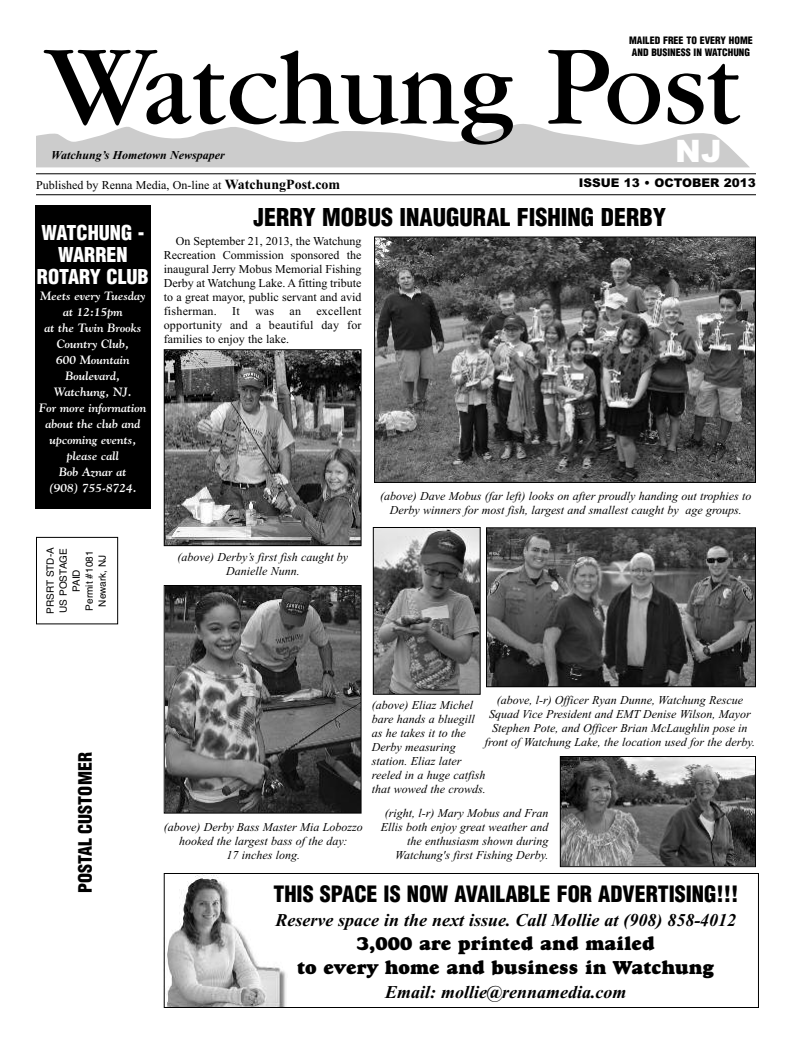
<style>
.page{position:relative;width:792px;height:1044px;background:#fff}
.page>*{position:absolute;margin:0;border:0;box-sizing:border-box;transform-origin:0 0}
.t1{font:108.5px "Garamond";color:#000}
.t2{font:900 31px "Arial";color:#fff}
.t3{font:900 condensed 24px "Helvetica";color:#000}
.t4{font:900 condensed 22px "Helvetica";color:#000}
.t5{font:900 condensed 20px/22px "Helvetica";color:#fff;text-align:center}
.t6{font:19px/24px "Goudy Heavyface";color:#000;text-align:center}
.t7{font:italic 700 18px "Times New Roman";color:#000}
.t8{font:900 condensed 18px "Helvetica";color:#000}
.t9{font:italic 12px/14px "Times New Roman";color:#000;text-align:center}
.t10{font:12px/14px "Times New Roman";color:#000;text-align:justify}
.t11{font:italic 700 12px/16px "Goudy";color:#fff;text-align:center}
.t12{font:italic 700 12px "Times New Roman";color:#000}
.t13{font:900 12px "Arial";color:#000}
.t14{font:10px/13px "Helvetica";color:#000;text-align:center}
.t15{font:900 condensed 10px/12px "Helvetica";color:#000}
.s1{font-size:117.8px}
.s2{font-weight:700;font-size:14px}
</style>
<div class="page">
<svg style="left:36px;top:124px;width:713px;height:43px"></svg>
<hr style="left:36px;top:173px;width:720px;height:1px;background:#000">
<hr style="left:36px;top:194px;width:720px;height:1px;background:#000">
<div style="left:35px;top:205px;width:115px;height:304px;background:#000"></div>
<div style="left:36px;top:537px;width:82px;height:87px;border:1px solid #000"></div>
<img style="left:167px;top:875px;width:119px;height:131px">
<div style="left:164px;top:873px;width:595px;height:135px;border:1px solid #000"></div>
<img style="left:166px;top:351px;width:194px;height:193px">
<div style="left:164px;top:349px;width:198px;height:197px;border:1px solid #000"></div>
<img style="left:166px;top:587px;width:194px;height:225px">
<div style="left:164px;top:585px;width:198px;height:229px;border:1px solid #000"></div>
<img style="left:375px;top:529px;width:104px;height:164px">
<div style="left:373px;top:527px;width:108px;height:168px;border:1px solid #000"></div>
<img style="left:376px;top:238px;width:378px;height:243px">
<div style="left:374px;top:236px;width:382px;height:247px;border:1px solid #000"></div>
<img style="left:562px;top:758px;width:192px;height:107px">
<div style="left:560px;top:756px;width:196px;height:111px;border:1px solid #000"></div>
<img style="left:488px;top:529px;width:266px;height:156px">
<div style="left:486px;top:527px;width:270px;height:160px;border:1px solid #000"></div>
<p class="t15" style="left:629px;top:34px;width:125px">MAILED FREE TO EVERY HOME<br>AND BUSINESS IN WATCHUNG</p>
<h1 class="t1" style="left:46px;top:52px;width:697px"><span class="s1">W</span>atchung <span class="s1">P</span>ost</h1>
<p class="t12" style="left:51px;top:148px;width:175px">Watchung’s Hometown Newspaper</p>
<h2 class="t2" style="left:675px;top:133px;width:48px">NJ</h2>
<p class="t10" style="left:36px;top:178px;width:306px">Published by Renna Media, On-line at <span class="s2">WatchungPost.com</span></p>
<p class="t13" style="left:579px;top:176px;width:179px">ISSUE 13 • OCTOBER 2013</p>
<h3 class="t5" style="left:37px;top:222px;width:113px">WATCHUNG -<br>WARREN<br>ROTARY CLUB</h3>
<p class="t11" style="left:39px;top:287px;width:109px">Meets every Tuesday at 12:15pm<br>at the Twin Brooks<br>Country Club,<br>600 Mountain<br>Boulevard,<br>Watchung, NJ.<br>For more information about the club and upcoming events, please call<br>Bob Aznar at<br>(908) 755-8724.</p>
<h3 class="t3" style="left:253px;top:204px;width:414px">JERRY MOBUS INAUGURAL FISHING DERBY</h3>
<p class="t10" style="left:164px;top:234px;width:199px;text-indent:12px">On September 21, 2013, the Watchung Recreation Commission sponsored the inaugural Jerry Mobus Memorial Fishing Derby at Watchung Lake. A fitting tribute to a great mayor, public servant and avid fisherman.</p>
<p class="t10" style="left:164px;top:304px;width:199px;text-indent:153px">excellent opportunity and a beautiful day for families to enjoy the lake.</p>
<p class="t10" style="left:232px;top:304px;width:9px">It</p>
<p class="t10" style="left:255px;top:304px;width:21px">was</p>
<p class="t10" style="left:289px;top:304px;width:13px">an</p>
<p class="t9" style="left:380px;top:489px;width:373px">(above) Dave Mobus (far left) looks on after proudly handing out trophies to<br>Derby winners for most fish, largest and smallest caught by age groups.</p>
<p class="t14" style="left:44px;top:614px;width:68px;rotate:-90deg">PRSRT STD-A<br>US POSTAGE<br>PAID<br>Permit #1081<br>Newark, NJ</p>
<h3 class="t8" style="left:75px;top:893px;width:142px;rotate:-90deg">POSTAL CUSTOMER</h3>
<p class="t9" style="left:177px;top:550px;width:172px">(above) Derby’s first fish caught by<br>Danielle Nunn.</p>
<p class="t9" style="left:164px;top:820px;width:201px">(above) Derby Bass Master Mia Lobozzo hooked the largest bass of the day:<br>17 inches long.</p>
<p class="t9" style="left:485px;top:693px;width:272px">(above, l-r) Officer Ryan Dunne, Watchung Rescue Squad Vice President and EMT Denise Wilson, Mayor Stephen Pote, and Officer Brian McLaughlin pose in front of Watchung Lake, the location used for the derby.</p>
<p class="t9" style="left:372px;top:698px;width:115px;text-align:left">(above) Eliaz Michel bare hands a bluegill as he takes it to the<br>Derby measuring station. Eliaz later reeled in a huge catfish that wowed the crowds.</p>
<p class="t9" style="left:381px;top:806px;width:169px;text-align:right">(right, l-r) Mary Mobus and Fran<br>Ellis both enjoy great weather and the enthusiasm shown during<br>Watchung's first Fishing Derby.</p>
<h3 class="t4" style="left:273px;top:881px;width:467px">THIS SPACE IS NOW AVAILABLE FOR ADVERTISING!!!</h3>
<h3 class="t7" style="left:275px;top:909px;width:462px">Reserve space in the next issue. Call Mollie at (908) 858-4012</h3>
<h3 class="t6" style="left:297px;top:933px;width:419px">3,000 are printed and mailed<br>to every home and business in Watchung</h3>
<h3 class="t7" style="left:385px;top:981px;width:243px">Email: mollie@rennamedia.com</h3>
</div>
